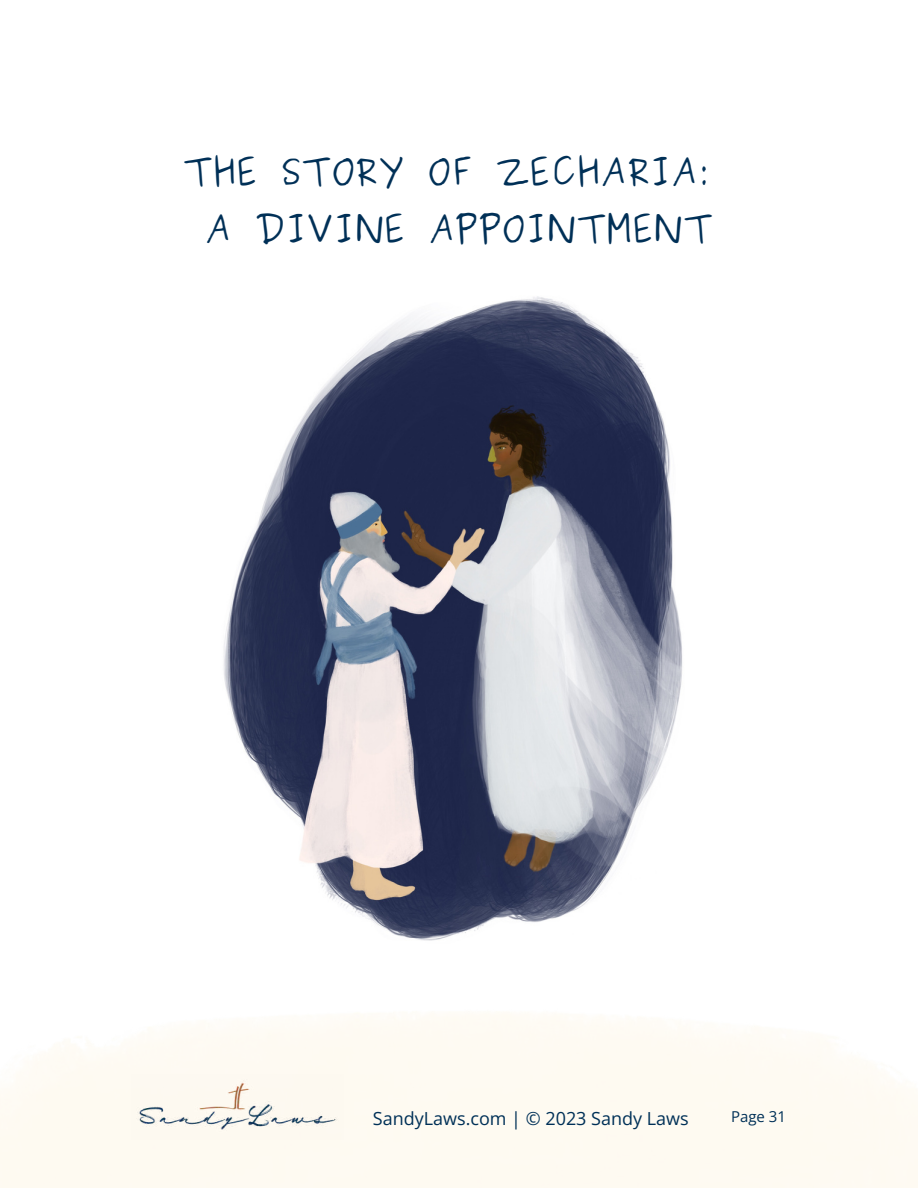
<style>
.page{position:relative;width:918px;height:1188px;background:#fff}
.page>*{position:absolute;margin:0;border:0;box-sizing:border-box;transform-origin:0 0}
.t1{font:36px/57.3px "Purisa";color:#003057;text-align:right}
.t2{font:18px "Open Sans";color:#003057}
.t3{font:15px "Open Sans";color:#003057}
</style>
<div class="page">
<img style="left:223px;top:296px;width:459px;height:645px">
<img style="left:132px;top:1075px;width:211px;height:65px">
<p class="t1" style="left:183px;top:144px;width:532px">THE STORY OF ZECHARIA:<br>A DIVINE APPOINTMENT</p>
<p class="t2" style="left:373px;top:1106px;width:318px">SandyLaws.com | © 2023 Sandy Laws</p>
<p class="t3" style="left:731px;top:1106px;width:56px">Page 31</p>
</div>
